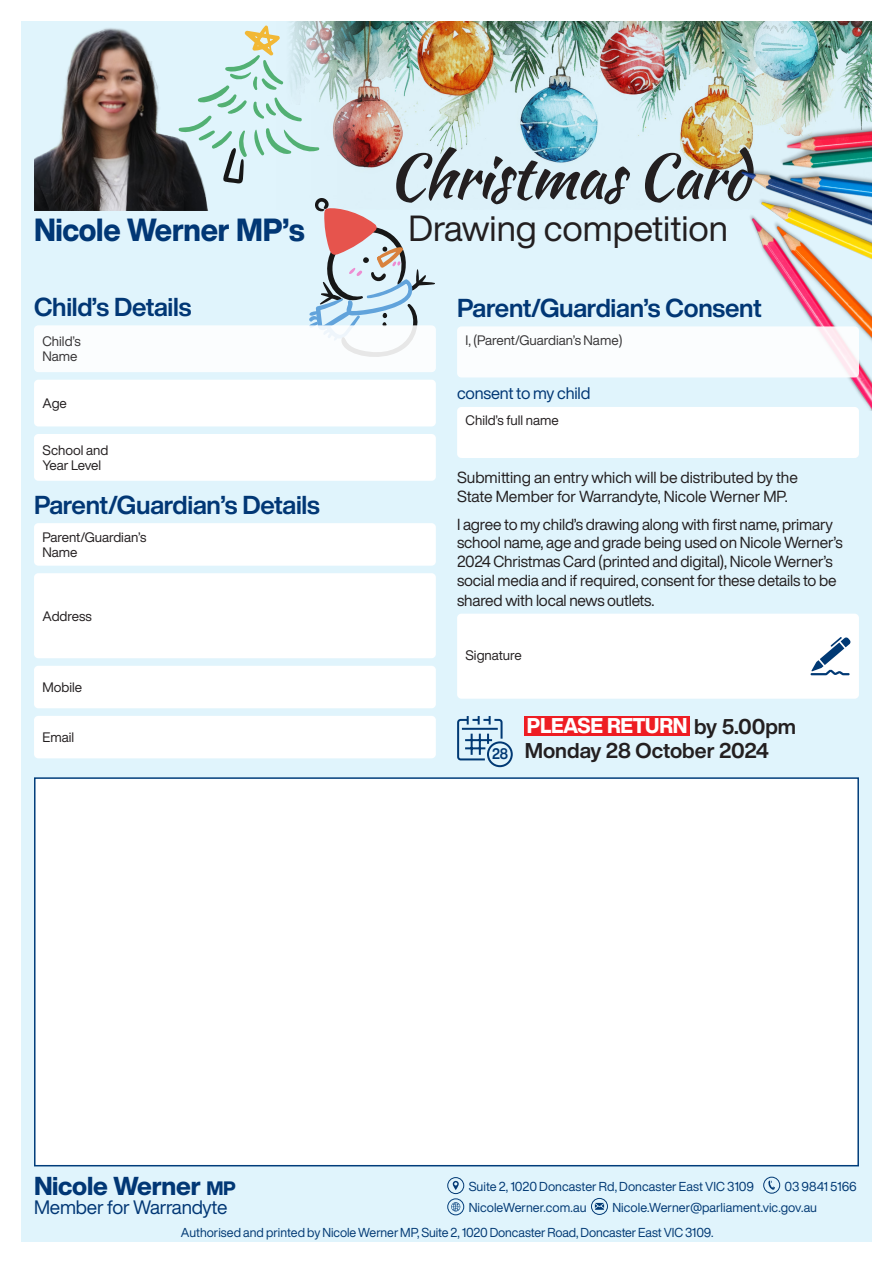
<style>
.page{position:relative;width:893px;height:1263px;background:#fff}
.page>*{position:absolute;margin:0;border:0;box-sizing:border-box;transform-origin:0 0}
.t1{font:61.05px "Kaushan Script";letter-spacing:-.02em;color:#231f20}
.t2{font:35.7px "Helvetica Now Display";color:#231f20}
.t3{font:800 31.5px "Helvetica Now Display";letter-spacing:-.01em;color:#013775;scale:.95 1}
.t4{font:700 25.5px "Helvetica Now Display";letter-spacing:-.01em;color:#013775}
.t5{font:800 25.5px "Helvetica Now Display";letter-spacing:-.01em;color:#013775}
.t6{font:700 21px/24.9px "Helvetica Now Display";color:#231f20}
.t7{font:19.05px "Helvetica Now Display";letter-spacing:-.01em;color:#013775}
.t8{font:16.5px "Helvetica Now Display";letter-spacing:-.01em;color:#013775}
.t9{font:15.75px/19px "Helvetica Now Display";letter-spacing:-.01em;color:#231f20}
.t10{font:13.5px/15px "Helvetica Now Display";color:#231f20}
.t11{font:12.75px "Helvetica Now Display";color:#013974}
.s1{font-style:inherit}
.s2{font-weight:800;color:#fff}
.s3{font-size:15px;color:#013974}
.s4{font-size:19.2px}
</style>
<div class="page">
<div style="left:21px;top:21px;width:851px;height:1221px;background:#e0f4fc"></div>
<img style="left:290px;top:21px;width:582px;height:147px">
<svg style="left:309px;top:198px;width:126px;height:127px"></svg>
<img style="left:34px;top:28px;width:175px;height:183px">
<svg style="left:178px;top:25px;width:142px;height:159px"></svg>
<img style="left:636px;top:51px;width:236px;height:359px">
<div style="left:34px;top:777px;width:825px;height:389px;background:#fff;border:2px solid #013d7b"></div>
<div style="left:525px;top:716px;width:165px;height:19px;background:#ee1d23"></div>
<svg style="left:457px;top:716px;width:56px;height:52px"></svg>
<div style="left:34px;top:325px;width:402px;height:47px;background:#fff;border-radius:4px"></div>
<div style="left:34px;top:380px;width:402px;height:46px;background:#fff;border-radius:4px"></div>
<div style="left:34px;top:434px;width:402px;height:47px;background:#fff;border-radius:4px"></div>
<div style="left:34px;top:523px;width:402px;height:43px;background:#fff;border-radius:4px"></div>
<div style="left:34px;top:573px;width:402px;height:85px;background:#fff;border-radius:4px"></div>
<div style="left:34px;top:666px;width:402px;height:42px;background:#fff;border-radius:4px"></div>
<div style="left:34px;top:716px;width:402px;height:42px;background:#fff;border-radius:4px"></div>
<svg style="left:763px;top:1177px;width:17px;height:17px"></svg>
<svg style="left:447px;top:1177px;width:17px;height:38px"></svg>
<svg style="left:591px;top:1198px;width:17px;height:17px"></svg>
<div style="left:457px;top:326px;width:402px;height:51px;background:#fff;border-radius:4px"></div>
<div style="left:457px;top:407px;width:402px;height:51px;background:#fff;border-radius:4px"></div>
<div style="left:457px;top:614px;width:402px;height:85px;background:#fff;border-radius:4px"></div>
<svg style="left:810px;top:637px;width:41px;height:38px"></svg>
<h1 class="t1" style="left:387px;top:132px;width:363px">Christmas Card</h1>
<h3 class="t3" style="left:34px;top:208px;width:286px">Nicole Werner MP<span class="s1">’</span>s</h3>
<h2 class="t2" style="left:409px;top:203px;width:321px">Drawing competition</h2>
<h3 class="t4" style="left:34px;top:289px;width:159px">Child’s Details</h3>
<p class="t10" style="left:43px;top:334px;width:40px">Child’s<br>Name</p>
<p class="t10" style="left:43px;top:395px;width:26px">Age</p>
<p class="t10" style="left:43px;top:442px;width:67px">School and<br>Year Level</p>
<h3 class="t4" style="left:34px;top:487px;width:287px">Parent/Guardian’s Details</h3>
<p class="t10" style="left:43px;top:529px;width:105px">Parent/Guardian’s<br>Name</p>
<p class="t10" style="left:43px;top:608px;width:51px">Address</p>
<p class="t10" style="left:43px;top:679px;width:41px">Mobile</p>
<p class="t10" style="left:43px;top:729px;width:33px">Email</p>
<h3 class="t4" style="left:457px;top:290px;width:306px">Parent/Guardian’s Consent</h3>
<p class="t10" style="left:466px;top:332px;width:158px">I, (Parent/Guardian’s Name)</p>
<p class="t8" style="left:457px;top:382px;width:135px">consent to my child</p>
<p class="t10" style="left:466px;top:413px;width:95px">Child’s full name</p>
<p class="t9" style="left:457px;top:468px;width:342px">Submitting an entry which will be distributed by the<br>State Member for Warrandyte, Nicole Werner MP.</p>
<p class="t9" style="left:457px;top:514px;width:387px">I agree to my child’s drawing along with first name, primary school name, age and grade being used on Nicole Werner’s 2024 Christmas Card (printed and digital), Nicole Werner’s social media and if required, consent for these details to be shared with local news outlets.</p>
<p class="t10" style="left:466px;top:648px;width:58px">Signature</p>
<h3 class="t6" style="left:492px;top:713px;width:306px;text-indent:35px"><span class="s2">PLEASE RETURN</span> by 5.00pm<br><span class="s3">28</span> Monday 28 October 2024</h3>
<h3 class="t5" style="left:34px;top:1168px;width:203px">Nicole Werner <span class="s4">mp</span></h3>
<p class="t7" style="left:34px;top:1194px;width:195px">Member for Warrandyte</p>
<p class="t11" style="left:181px;top:1223px;width:534px">Authorised and printed by Nicole Werner MP, Suite 2, 1020 Doncaster Road, Doncaster East VIC 3109.</p>
<p class="t11" style="left:469px;top:1178px;width:287px">Suite 2, 1020 Doncaster Rd, Doncaster East VIC 3109</p>
<p class="t11" style="left:785px;top:1178px;width:74px">03 9841 5166</p>
<p class="t11" style="left:469px;top:1199px;width:119px">NicoleWerner.com.au</p>
<p class="t11" style="left:612px;top:1199px;width:206px">Nicole.Werner@parliament.vic.gov.au</p>
</div>
